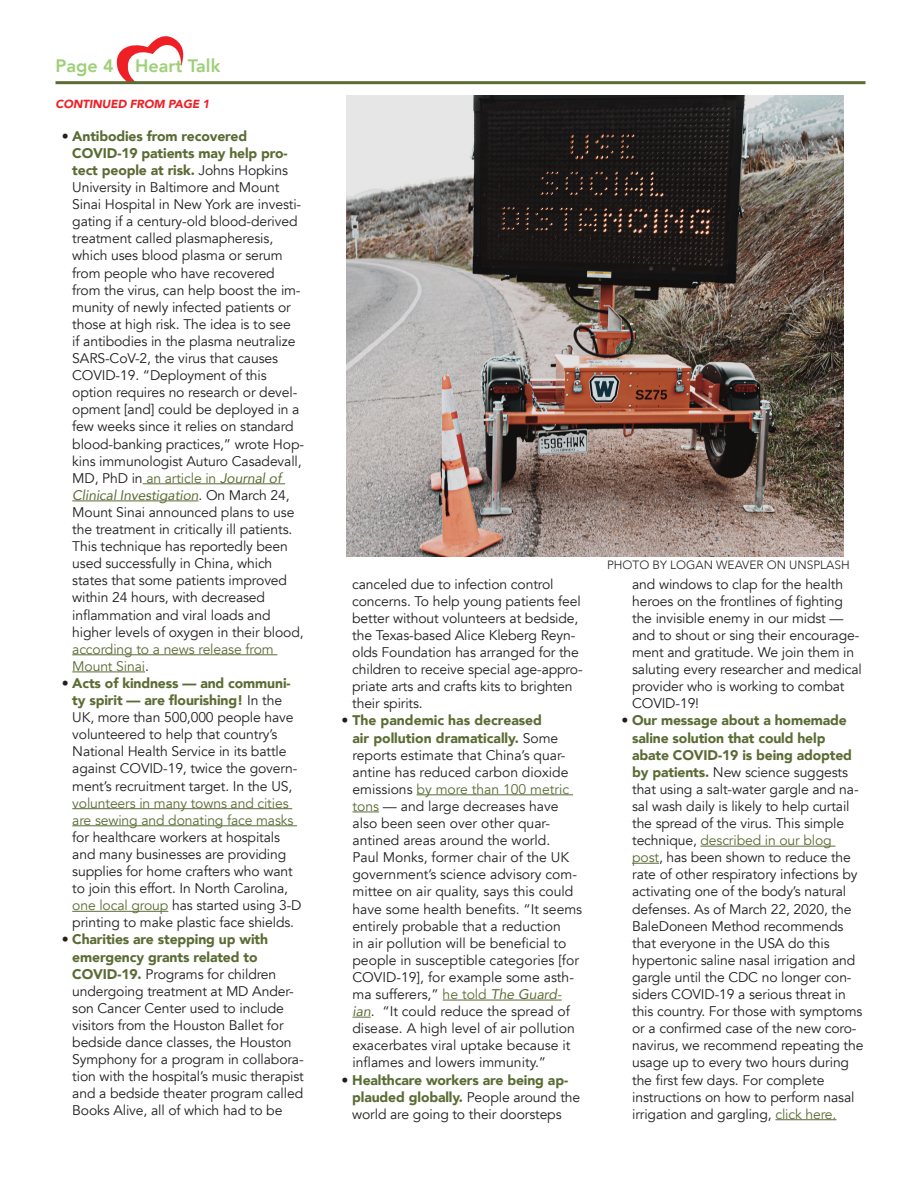
<style>
.page{position:relative;width:918px;height:1188px;background:#fff}
.page>*{position:absolute;margin:0;border:0;box-sizing:border-box;transform-origin:0 0}
.t1{font:800 18px "Avenir";color:#9dcf77}
.t2{font:13.95px/17.1px "Avenir";letter-spacing:-.01em;color:#231f20}
.t3{font:300 12px "Avenir";color:#231f20}
.t4{font:italic 900 11.7px "Avenir";letter-spacing:-.01em;color:#ee2026}
.s1{font-weight:900;color:#5a6c34}
.s2{color:#5a6c34}
.s3{font-style:italic;color:#5a6c34}
</style>
<div class="page">
<img style="left:347px;top:96px;width:496px;height:461px">
<hr style="left:143px;top:483px;width:142px;height:1px;background:#5a6c34">
<hr style="left:72px;top:501px;width:126px;height:1px;background:#5a6c34">
<hr style="left:72px;top:654px;width:205px;height:1px;background:#5a6c34">
<hr style="left:72px;top:672px;width:73px;height:1px;background:#5a6c34">
<hr style="left:72px;top:808px;width:220px;height:1px;background:#5a6c34">
<hr style="left:72px;top:825px;width:225px;height:1px;background:#5a6c34">
<hr style="left:72px;top:911px;width:96px;height:1px;background:#5a6c34">
<hr style="left:417px;top:794px;width:156px;height:1px;background:#5a6c34">
<svg style="left:352px;top:812px;width:27px;height:1px"></svg>
<hr style="left:443px;top:1000px;width:119px;height:1px;background:#5a6c34">
<svg style="left:352px;top:1017px;width:19px;height:1px"></svg>
<hr style="left:701px;top:846px;width:134px;height:1px;background:#5a6c34">
<svg style="left:632px;top:863px;width:27px;height:1px"></svg>
<hr style="left:775px;top:1119px;width:61px;height:1px;background:#5a6c34">
<svg style="left:116px;top:36px;width:68px;height:45px"></svg>
<hr style="left:56px;top:81px;width:810px;height:3px;background:#5a6c34">
<p class="t1" style="left:56px;top:52px;width:166px">Page 4 Heart Talk</p>
<p class="t4" style="left:56px;top:95px;width:156px">CONTINUED FROM PAGE 1</p>
<p class="t2" style="left:72px;top:128px;width:233px;text-indent:-11px">• <span class="s1">Antibodies from recovered COVID-19 patients may help pro&shy;tect people at risk.</span> Johns Hopkins University in Baltimore and Mount Sinai Hospital in New York are investi&shy;gating if a century-old blood-derived treatment called plasmapheresis, which uses blood plasma or serum from people who have recovered from the virus, can help boost the im&shy;munity of newly infected patients or those at high risk. The idea is to see<br>if antibodies in the plasma neutralize SARS-CoV-2, the virus that causes COVID-19. “Deployment of this option requires no research or devel&shy;opment [and] could be deployed in a few weeks since it relies on standard blood-banking practices,” wrote Hop&shy;kins immunologist Auturo Casadevall, MD, PhD in <span class="s2">an article in</span> <span class="s3">Journal of Clinical Investigation</span>. On March 24, Mount Sinai announced plans to use the treatment in critically ill patients.<br>This technique has reportedly been used successfully in China, which states that some patients improved within 24 hours, with decreased inflammation and viral loads and higher levels of oxygen in their blood, <span class="s2">according to a news release from Mount Sinai</span>.</p>
<p class="t2" style="left:72px;top:675px;width:231px;text-indent:-11px">• <span class="s1">Acts of kindness — and communi&shy;ty spirit — are flourishing!</span> In the UK, more than 500,000 people have volunteered to help that country’s National Health Service in its battle against COVID-19, twice the govern&shy;ment’s recruitment target. In the US, <span class="s2">volunteers in many towns and cities are sewing and donating face masks </span>for healthcare workers at hospitals and many businesses are providing supplies for home crafters who want to join this effort. In North Carolina, <span class="s2">one local group</span> has started using 3-D printing to make plastic face shields.</p>
<p class="t2" style="left:72px;top:931px;width:233px;text-indent:-11px">• <span class="s1">Charities are stepping up with emergency grants related to COVID-19.</span> Programs for children undergoing treatment at MD Ander&shy;son Cancer Center used to include visitors from the Houston Ballet for bedside dance classes, the Houston Symphony for a program in collabora&shy;tion with the hospital’s music therapist and a bedside theater program called Books Alive, all of which had to be</p>
<p class="t2" style="left:352px;top:576px;width:232px">canceled due to infection control concerns. To help young patients feel better without volunteers at bedside, the Texas-based Alice Kleberg Reyn&shy;olds Foundation has arranged for the children to receive special age-appro&shy;priate arts and crafts kits to brighten their spirits.</p>
<p class="t2" style="left:352px;top:712px;width:231px;text-indent:-11px">• <span class="s1">The pandemic has decreased<br>air pollution dramatically.</span> Some reports estimate that China’s quar&shy;antine has reduced carbon dioxide emissions <span class="s2">by more than 100 metric tons</span> — and large decreases have also been seen over other quar&shy;antined areas around the world.<br>Paul Monks, former chair of the UK government’s science advisory com&shy;mittee on air quality, says this could have some health benefits. “It seems entirely probable that a reduction<br>in air pollution will be beneficial to people in susceptible categories [for COVID-19], for example some asth&shy;ma sufferers,” <span class="s2">he told</span> <span class="s3">The Guard&shy;ian</span>. “It could reduce the spread of disease. A high level of air pollution exacerbates viral uptake because it inflames and lowers immunity.”</p>
<p class="t2" style="left:352px;top:1071px;width:230px;text-indent:-11px">• <span class="s1">Healthcare workers are being ap&shy;plauded globally.</span> People around the world are going to their doorsteps</p>
<p class="t3" style="left:607px;top:557px;width:244px">PHOTO BY LOGAN WEAVER ON UNSPLASH</p>
<p class="t2" style="left:632px;top:576px;width:231px">and windows to clap for the health heroes on the frontlines of fighting the invisible enemy in our midst — and to shout or sing their encourage&shy;ment and gratitude. We join them in saluting every researcher and medical provider who is working to combat<br>COVID-19!</p>
<p class="t2" style="left:632px;top:712px;width:233px;text-indent:-11px">• <span class="s1">Our message about a homemade saline solution that could help abate COVID-19 is being adopted by patients.</span> New science suggests that using a salt-water gargle and na&shy;sal wash daily is likely to help curtail the spread of the virus. This simple technique, <span class="s2">described in our blog post</span>, has been shown to reduce the rate of other respiratory infections by activating one of the body’s natural defenses. As of March 22, 2020, the BaleDoneen Method recommends that everyone in the USA do this hypertonic saline nasal irrigation and gargle until the CDC no longer con&shy;siders COVID-19 a serious threat in this country. For those with symptoms or a confirmed case of the new coro&shy;navirus, we recommend repeating the usage up to every two hours during the first few days. For complete instructions on how to perform nasal irrigation and gargling, <span class="s2">click here.</span></p>
</div>
